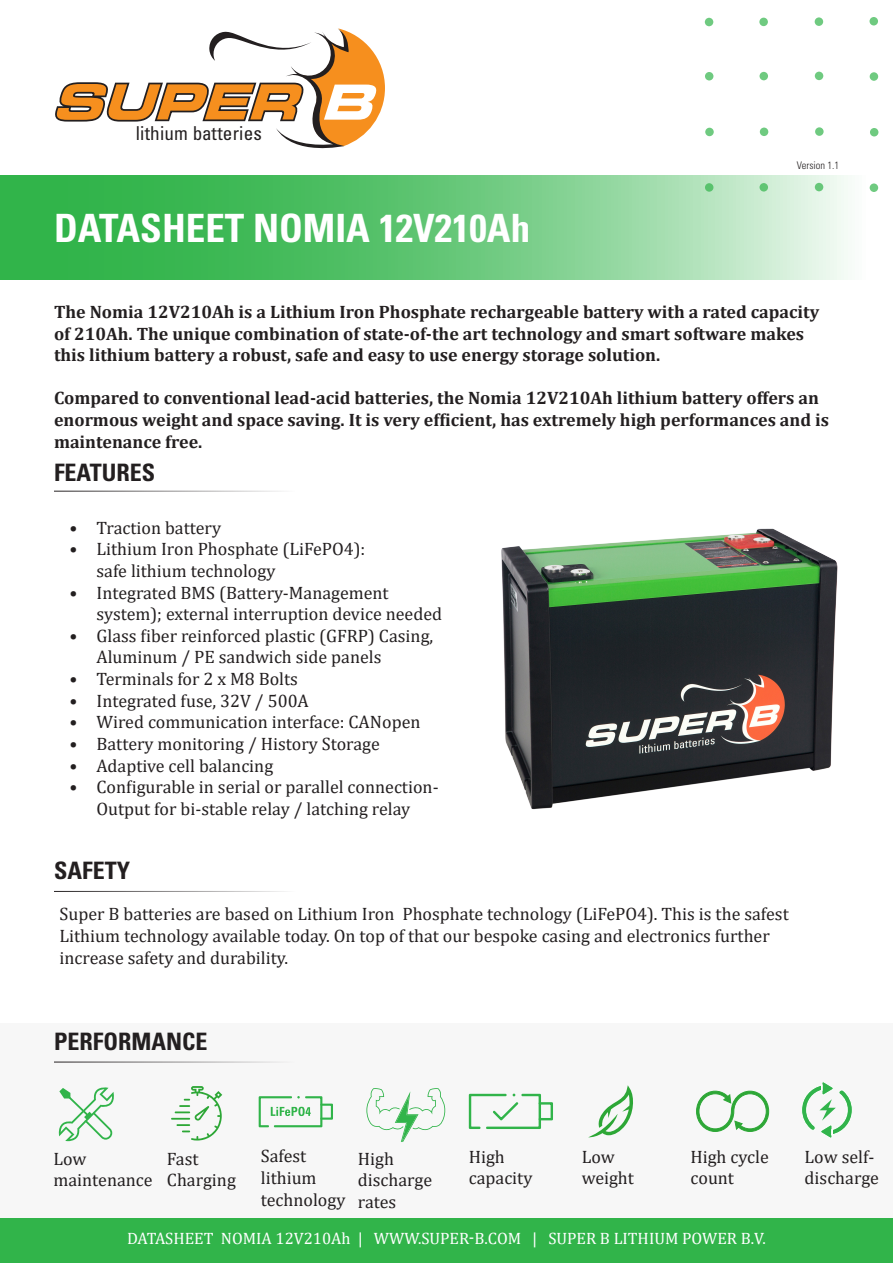
<style>
.page{position:relative;width:893px;height:1263px;background:#fff}
.page>*{position:absolute;margin:0;border:0;box-sizing:border-box;transform-origin:0 0}
.t1{font:700 condensed 39px "Univers LT Std";color:#fff}
.t2{font:700 condensed 24px "Univers LT Std";color:#231f20}
.t3{font:condensed 19.2px "Univers LT Std";letter-spacing:.01em;color:#231f20}
.t4{font:18px/21.6px "Cambria";color:#231f20}
.t5{font:700 18px/21.6px "Cambria";color:#231f20}
.t6{font:16.5px "Cambria";color:#fff}
.Text{font:300 condensed 10.5px "Univers LT Std";color:#231f20}
</style>
<div class="page">
<svg style="left:0;top:175px;width:879px;height:105px;background:#75cc85"></svg>
<div style="left:0;top:1023px;width:893px;height:224px;background:#f7f7f7"></div>
<hr style="left:54px;top:491px;width:242px;height:1px;background:#231f20">
<div style="left:0;top:1218px;width:893px;height:45px;background:#31b44a"></div>
<svg style="left:55px;top:28px;width:330px;height:121px"></svg>
<div style="left:705px;top:18px;width:8px;height:8px;background:#6fca80;border-radius:50%"></div>
<div style="left:705px;top:72px;width:8px;height:8px;background:#6fca80;border-radius:50%"></div>
<svg style="left:705px;top:128px;width:9px;height:8px"></svg>
<div style="left:705px;top:183px;width:8px;height:9px;background:#59c26d;border-radius:50%"></div>
<svg style="left:759px;top:18px;width:9px;height:8px"></svg>
<div style="left:759px;top:72px;width:9px;height:8px;background:#6fca80;border-radius:50%"></div>
<div style="left:760px;top:128px;width:8px;height:8px;background:#6fca80;border-radius:50%"></div>
<svg style="left:759px;top:183px;width:9px;height:9px"></svg>
<svg style="left:815px;top:17px;width:8px;height:9px"></svg>
<div style="left:815px;top:72px;width:8px;height:8px;background:#6fca80;border-radius:50%"></div>
<svg style="left:815px;top:127px;width:9px;height:9px"></svg>
<div style="left:815px;top:183px;width:8px;height:8px;background:#68c77a;border-radius:50%"></div>
<svg style="left:869px;top:17px;width:9px;height:9px"></svg>
<svg style="left:870px;top:72px;width:8px;height:9px"></svg>
<div style="left:870px;top:128px;width:8px;height:8px;background:#6fca80;border-radius:50%"></div>
<div style="left:870px;top:183px;width:8px;height:9px;background:#6fca80;border-radius:50%"></div>
<svg style="left:469px;top:1093px;width:84px;height:36px"></svg>
<svg style="left:589px;top:1085px;width:44px;height:52px"></svg>
<svg style="left:696px;top:1091px;width:73px;height:40px"></svg>
<svg style="left:59px;top:1087px;width:55px;height:54px"></svg>
<svg style="left:171px;top:1086px;width:51px;height:54px"></svg>
<hr style="left:54px;top:1061px;width:242px;height:1px;background:#231f20">
<hr style="left:54px;top:891px;width:242px;height:1px;background:#231f20">
<img style="left:501px;top:528px;width:337px;height:282px">
<svg style="left:802px;top:1082px;width:50px;height:56px"></svg>
<svg style="left:259px;top:1096px;width:74px;height:31px"></svg>
<svg style="left:366px;top:1088px;width:79px;height:54px"></svg>
<p class="t3" style="left:136px;top:121px;width:128px">lithium batteries</p>
<p class="t1" style="left:54px;top:204px;width:478px">DATASHEET NOMIA 12V210Ah</p>
<p class="Text" style="left:797px;top:159px;width:44px">Version 1.1</p>
<p class="t5" style="left:54px;top:300px;width:767px">The Nomia 12V210Ah is a Lithium Iron Phosphate rechargeable battery with a rated capacity of 210Ah. The unique combination of state-of-the art technology and smart software makes this lithium battery a robust, safe and easy to use energy storage solution.</p>
<p class="t5" style="left:54px;top:387px;width:777px">Compared to conventional lead-acid batteries, the Nomia 12V210Ah lithium battery offers an enormous weight and space saving. It is very efficient, has extremely high performances and is maintenance free.</p>
<p class="t2" style="left:54px;top:458px;width:103px">FEATURES</p>
<p class="t4" style="left:70px;top:517px;width:153px">• Traction battery</p>
<p class="t4" style="left:97px;top:538px;width:270px;text-indent:-27px">• Lithium Iron Phosphate (LiFePO4): safe lithium technology</p>
<p class="t4" style="left:97px;top:582px;width:347px;text-indent:-27px">• Integrated BMS (Battery-Management system); external interruption device needed</p>
<p class="t4" style="left:97px;top:625px;width:338px;text-indent:-27px">• Glass fiber reinforced plastic (GFRP) Casing,<br>Aluminum / PE sandwich side panels</p>
<p class="t4" style="left:70px;top:668px;width:230px">• Terminals for 2 x M8 Bolts</p>
<p class="t4" style="left:70px;top:690px;width:241px">• Integrated fuse, 32V / 500A</p>
<p class="t4" style="left:70px;top:711px;width:352px">• Wired communication interface: CANopen</p>
<p class="t4" style="left:70px;top:733px;width:312px">• Battery monitoring / History Storage</p>
<p class="t4" style="left:70px;top:754px;width:205px">• Adaptive cell balancing</p>
<p class="t4" style="left:70px;top:776px;width:371px;text-align:center">• Configurable in serial or parallel connection-<br>Output for bi-stable relay / latching relay</p>
<p class="t2" style="left:54px;top:856px;width:78px">SAFETY</p>
<p class="t4" style="left:60px;top:903px;width:731px">Super B batteries are based on Lithium Iron Phosphate technology (LiFePO4). This is the safest<br>Lithium technology available today. On top of that our bespoke casing and electronics further increase safety and durability.</p>
<p class="t2" style="left:54px;top:1026px;width:155px">PERFORMANCE</p>
<p class="t4" style="left:54px;top:1147px;width:35px">Low</p>
<p class="t4" style="left:54px;top:1169px;width:101px">maintenance</p>
<p class="t4" style="left:167px;top:1147px;width:33px">Fast</p>
<p class="t4" style="left:167px;top:1169px;width:70px">Charging</p>
<p class="t4" style="left:261px;top:1145px;width:47px">Safest</p>
<p class="t4" style="left:261px;top:1167px;width:57px">lithium</p>
<p class="t4" style="left:261px;top:1188px;width:86px">technology</p>
<p class="t4" style="left:358px;top:1147px;width:38px">High</p>
<p class="t4" style="left:358px;top:1169px;width:76px">discharge</p>
<p class="t4" style="left:358px;top:1191px;width:40px">rates</p>
<p class="t4" style="left:469px;top:1145px;width:38px">High</p>
<p class="t4" style="left:469px;top:1167px;width:65px">capacity</p>
<p class="t4" style="left:582px;top:1145px;width:35px">Low</p>
<p class="t4" style="left:582px;top:1167px;width:54px">weight</p>
<p class="t4" style="left:690px;top:1145px;width:80px">High cycle</p>
<p class="t4" style="left:690px;top:1167px;width:45px">count</p>
<p class="t4" style="left:805px;top:1145px;width:71px">Low self-</p>
<p class="t4" style="left:805px;top:1167px;width:76px">discharge</p>
<p class="t6" style="left:127px;top:1228px;width:640px">DATASHEET NOMIA 12V210Ah | WWW.SUPER-B.COM | SUPER B LITHIUM POWER B.V.</p>
</div>
